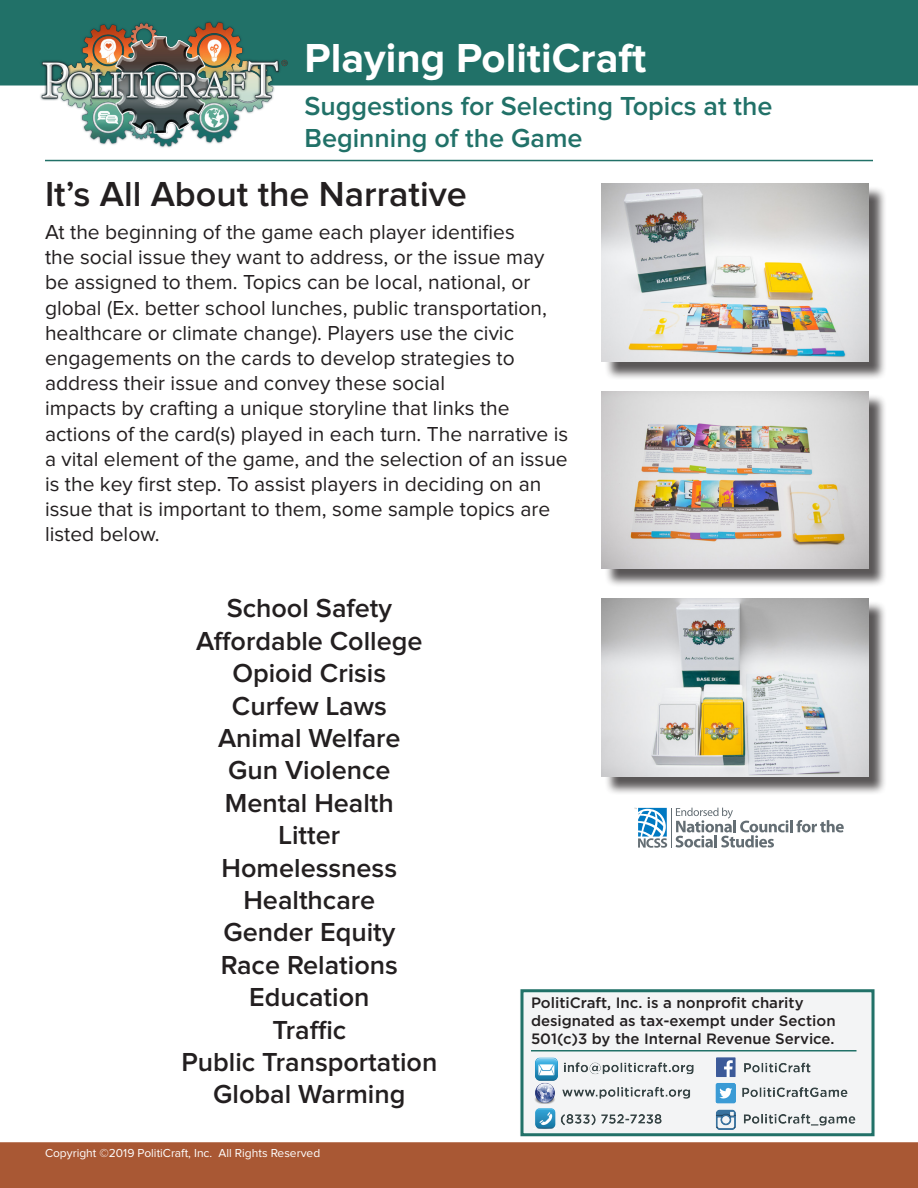
<style>
.page{position:relative;width:918px;height:1188px;background:#fff}
.page>*{position:absolute;margin:0;border:0;box-sizing:border-box;transform-origin:0 0}
.PC_Heading_25_Pt_Bol{font:700 42px "Proxima Nova";color:#fff}
.PC_Heading_20{font:600 36px "Proxima Nova";color:#231f20}
.PC_Paragraph_12{font:600 27px "Proxima Nova";color:#231f20}
.PC_Paragraph_16_Semi{font:600 27px/32.4px "Proxima Nova";color:#217168}
.PC_Paragraph_12-2{font:21px/25.2px "Proxima Nova";color:#231f20}
.PC_Paragraph_12_Ital{font:500 15px/18px "Gotham HTF";color:#231f20}
.t1{font:12px "Proxima Nova";color:#fff}
</style>
<div class="page">
<div style="left:0;top:0;width:918px;height:86px;background:#217168"></div>
<img style="left:16px;top:2px;width:288px;height:160px">
<div style="left:520px;top:989px;width:355px;height:147px;background:#f3f4f5"></div>
<hr style="left:45px;top:160px;width:828px;height:1px;background:#217168">
<div style="left:604px;top:185px;width:283px;height:195px;background:#231f20;opacity:.75"></div>
<img style="left:602px;top:183px;width:266px;height:178px">
<svg style="left:676px;top:808px;width:168px;height:40px"></svg>
<hr style="left:671px;top:808px;width:1px;height:40px;background:#646e74">
<svg style="left:634px;top:808px;width:33px;height:40px"></svg>
<div style="left:0;top:1142px;width:918px;height:46px;background:#a95834"></div>
<div style="left:520px;top:989px;width:354px;height:147px;border:3px solid #217168"></div>
<img style="left:528px;top:1057px;width:334px;height:77px">
<hr style="left:531px;top:1050px;width:325px;height:2px;background:#217168">
<div style="left:604px;top:393px;width:283px;height:195px;background:#231f20;opacity:.75"></div>
<img style="left:602px;top:391px;width:266px;height:178px">
<div style="left:604px;top:601px;width:283px;height:194px;background:#231f20;opacity:.75"></div>
<img style="left:602px;top:599px;width:266px;height:178px">
<p class="PC_Heading_25_Pt_Bol" style="left:304px;top:39px;width:344px">Playing PolitiCraft</p>
<p class="PC_Paragraph_16_Semi" style="left:304px;top:91px;width:470px">Suggestions for Selecting Topics at the<br>Beginning of the Game</p>
<p class="PC_Heading_20" style="left:45px;top:178px;width:423px">It’s All About the Narrative</p>
<p class="PC_Paragraph_12-2" style="left:45px;top:220px;width:504px">At the beginning of the game each player identifies the social issue they want to address, or the issue may be assigned to them. Topics can be local, national, or global (Ex. better school lunches, public transportation, healthcare or climate change). Players use the civic engagements on the cards to develop strategies to address their issue and convey these social</p>
<p class="PC_Paragraph_12-2" style="left:45px;top:397px;width:525px">impacts by crafting a unique storyline that links the actions of the card(s) played in each turn. The narrative is a vital element of the game, and the selection of an issue is the key first step. To assist players in deciding on an issue that is important to them, some sample topics are listed below.</p>
<p class="PC_Paragraph_12" style="left:227px;top:596px;width:167px">School Safety</p>
<p class="PC_Paragraph_12" style="left:196px;top:628px;width:228px">Affordable College</p>
<p class="PC_Paragraph_12" style="left:233px;top:661px;width:155px">Opioid Crisis</p>
<p class="PC_Paragraph_12" style="left:232px;top:693px;width:156px">Curfew Laws</p>
<p class="PC_Paragraph_12" style="left:218px;top:726px;width:184px">Animal Welfare</p>
<p class="PC_Paragraph_12" style="left:228px;top:758px;width:164px">Gun Violence</p>
<p class="PC_Paragraph_12" style="left:225px;top:790px;width:171px">Mental Health</p>
<p class="PC_Paragraph_12" style="left:278px;top:823px;width:63px">Litter</p>
<p class="PC_Paragraph_12" style="left:222px;top:855px;width:177px">Homelessness</p>
<p class="PC_Paragraph_12" style="left:243px;top:888px;width:133px">Healthcare</p>
<p class="PC_Paragraph_12" style="left:223px;top:920px;width:174px">Gender Equity</p>
<p class="PC_Paragraph_12" style="left:221px;top:952px;width:179px">Race Relations</p>
<p class="PC_Paragraph_12" style="left:249px;top:985px;width:122px">Education</p>
<p class="PC_Paragraph_12" style="left:272px;top:1017px;width:76px">Traffic</p>
<p class="PC_Paragraph_12" style="left:181px;top:1050px;width:257px">Public Transportation</p>
<p class="PC_Paragraph_12" style="left:213px;top:1082px;width:194px">Global Warming</p>
<p class="t1" style="left:45px;top:1147px;width:277px">Copyright ©2019 PolitiCraft, Inc. All Rights Reserved</p>
<p class="PC_Paragraph_12_Ital" style="left:531px;top:993px;width:306px">PolitiCraft, Inc. is a nonprofit charity designated as tax-exempt under Section<br>501(c)3 by the Internal Revenue Service.</p>
</div>
